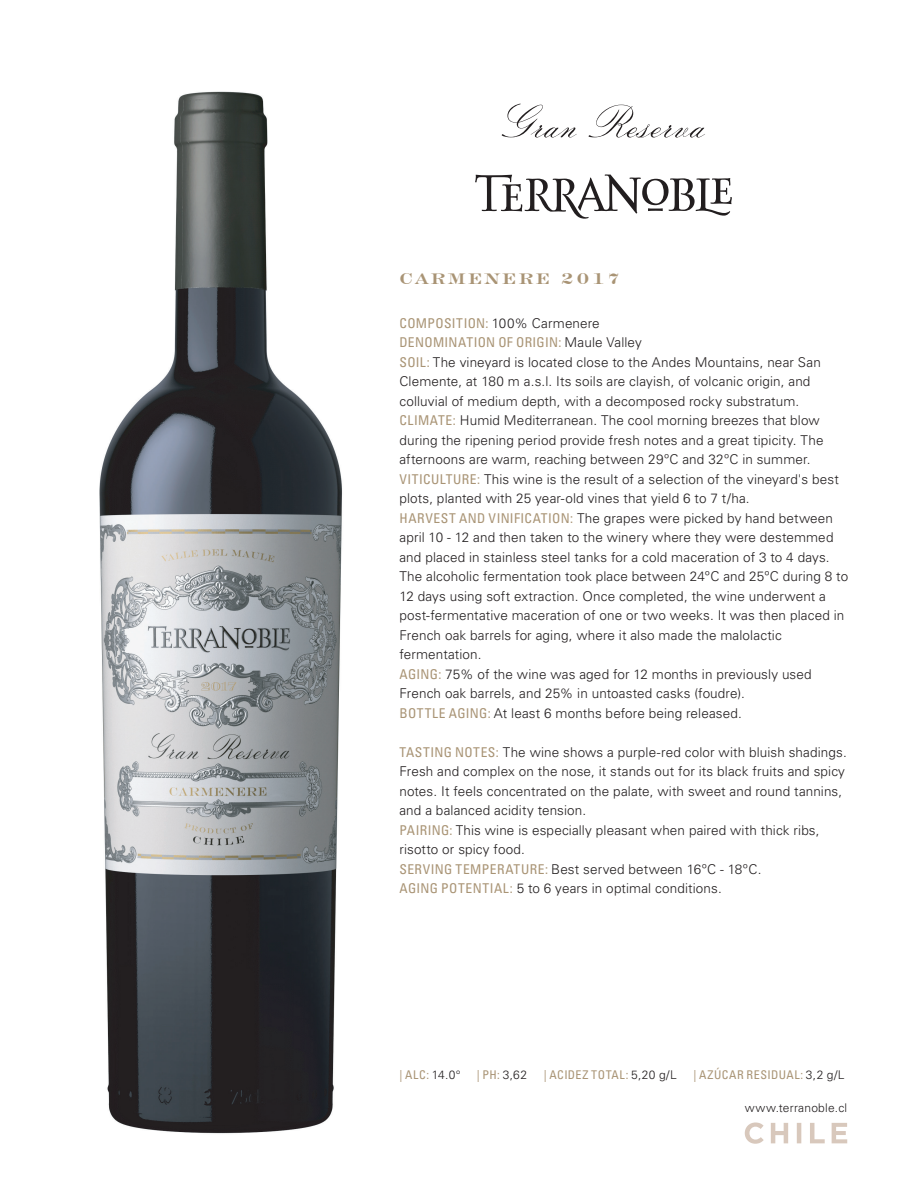
<style>
.page{position:relative;width:918px;height:1188px;background:#fff}
.page>*{position:absolute;margin:0;border:0;box-sizing:border-box;transform-origin:0 0}
.t1{font:700 22.5px "Engravers Roman BT";letter-spacing:.1em;color:#a99475}
.t2{font:300 13.5px/19.5px "Univers LT Std";letter-spacing:.01em;color:#231f20}
.t3{font:condensed 12px "Univers LT Std";letter-spacing:.045em;color:#a99475}
.t4{font:300 12px "Univers LT Std";letter-spacing:.02em;color:#231f20}
.s1{font-weight:400;font-stretch:condensed;color:#a99475}
.s2{font-weight:300;font-stretch:normal;color:#231f20}
</style>
<div class="page">
<img style="left:99px;top:91px;width:243px;height:1043px">
<svg style="left:475px;top:174px;width:257px;height:45px"></svg>
<svg style="left:502px;top:104px;width:75px;height:34px"></svg>
<svg style="left:589px;top:105px;width:116px;height:33px"></svg>
<svg style="left:745px;top:1123px;width:102px;height:21px"></svg>
<h1 class="t1" style="left:399px;top:266px;width:222px">CARMENERE 2017</h1>
<p class="t2" style="left:399px;top:313px;width:450px"><span class="s1">COMPOSITION:</span> 100% Carmenere<br><span class="s1">DENOMINATION OF ORIGIN:</span> Maule Valley<br><span class="s1">SOIL:</span> The vineyard is located close to the Andes Mountains, near San Clemente, at 180 m a.s.l. Its soils are clayish, of volcanic origin, and colluvial of medium depth, with a decomposed rocky substratum.<br><span class="s1">CLIMATE:</span> Humid Mediterranean. The cool morning breezes that blow during the ripening period provide fresh notes and a great tipicity. The afternoons are warm, reaching between 29ºC and 32ºC in summer.<br><span class="s1">VITICULTURE:</span> This wine is the result of a selection of the vineyard's best plots, planted with 25 year-old vines that yield 6 to 7 t/ha.<br><span class="s1">HARVEST AND VINIFICATION:</span> The grapes were picked by hand between april 10 - 12 and then taken to the winery where they were destemmed and placed in stainless steel tanks for a cold maceration of 3 to 4 days.<br>The alcoholic fermentation took place between 24ºC and 25ºC during 8 to 12 days using soft extraction. Once completed, the wine underwent a post-fermentative maceration of one or two weeks. It was then placed in French oak barrels for aging, where it also made the malolactic fermentation.<br><span class="s1">AGING:</span> 75% of the wine was aged for 12 months in previously used French oak barrels, and 25% in untoasted casks (foudre).<br><span class="s1">BOTTLE AGING:</span> At least 6 months before being released.</p>
<p class="t2" style="left:399px;top:742px;width:449px"><span class="s1">TASTING NOTES:</span> The wine shows a purple-red color with bluish shadings.<br>Fresh and complex on the nose, it stands out for its black fruits and spicy notes. It feels concentrated on the palate, with sweet and round tannins, and a balanced acidity tension.<br><span class="s1">PAIRING:</span> This wine is especially pleasant when paired with thick ribs, risotto or spicy food.<br><span class="s1">SERVING TEMPERATURE:</span> Best served between 16ºC - 18ºC.<br><span class="s1">AGING POTENTIAL:</span> 5 to 6 years in optimal conditions.</p>
<p class="t3" style="left:399px;top:1067px;width:63px">| ALC: <span class="s2">14.0°</span></p>
<p class="t3" style="left:477px;top:1067px;width:52px">| PH: <span class="s2">3,62</span></p>
<p class="t3" style="left:544px;top:1067px;width:135px">| ACIDEZ TOTAL: <span class="s2">5,20 g/L</span></p>
<p class="t3" style="left:694px;top:1067px;width:153px">| AZÚCAR RESIDUAL: <span class="s2">3,2 g/L</span></p>
<p class="t4" style="left:745px;top:1101px;width:104px">www.terranoble.cl</p>
</div>
